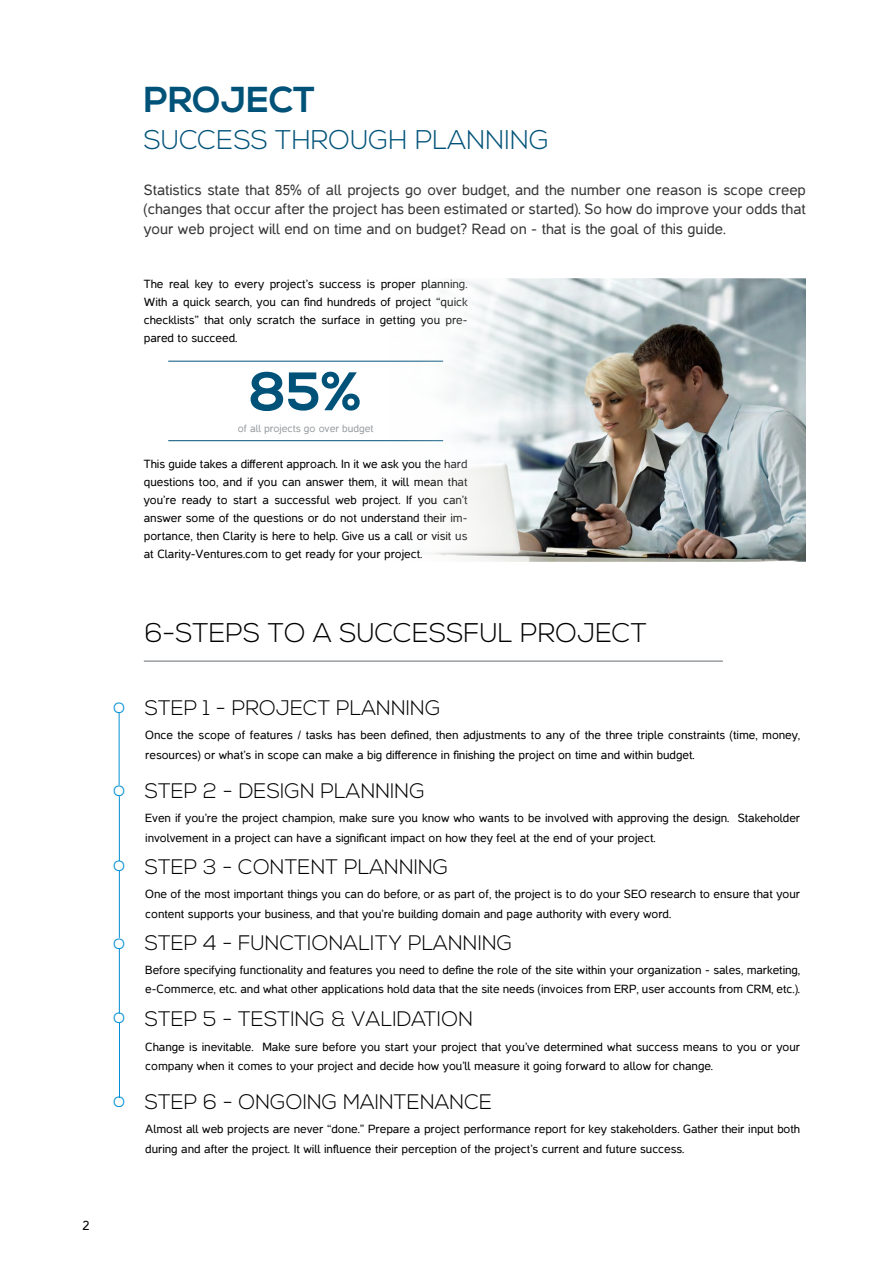
<style>
.page{position:relative;width:893px;height:1263px;background:#fff}
.page>*{position:absolute;margin:0;border:0;box-sizing:border-box;transform-origin:0 0}
.t1{font:700 54px "Nexa";color:#005279}
.t2{font:700 36px "Nexa";color:#005279}
.t3{font:300 27px "Nexa";color:#000}
.t4{font:300 27px "Nexa";color:#005279}
.t5{font:300 21px "Nexa";color:#000}
.t6{font:300 21px "Nexa";color:#008fd5}
.t7{font:15px/19.5px "Casper";color:#363636;text-align:justify}
.t8{font:13.5px "Casper";color:#000}
.t9{font:12px/18px "Casper";color:#000}
.t10{font:10.5px "Casper";color:#999da0}
.s1{color:#008fd5}
</style>
<div class="page">
<hr style="left:119px;top:713px;width:1px;height:72px;background:#008fd5">
<hr style="left:119px;top:796px;width:1px;height:65px;background:#008fd5">
<hr style="left:119px;top:871px;width:1px;height:67px;background:#008fd5">
<hr style="left:119px;top:949px;width:1px;height:65px;background:#008fd5">
<hr style="left:119px;top:1023px;width:1px;height:75px;background:#008fd5">
<hr style="left:144px;top:660px;width:579px;height:2px;background:#999da0">
<hr style="left:168px;top:361px;width:275px;height:1px;background:#005279">
<hr style="left:168px;top:440px;width:275px;height:1px;background:#005279">
<img style="left:379px;top:279px;width:427px;height:282px">
<h2 class="t2" style="left:144px;top:79px;width:173px">PROJECT</h2>
<h3 class="t4" style="left:144px;top:124px;width:407px">SUCCESS THROUGH PLANNING</h3>
<p class="t7" style="left:144px;top:180px;width:663px">Statistics state that 85% of all projects go over budget, and the number one reason is scope creep (changes that occur after the project has been estimated or started). So how do improve your odds that your web project will end on time and on budget? Read on - that is the goal of this guide.</p>
<p class="t9" style="left:144px;top:275px;width:325px;text-align:justify">The real key to every project’s success is proper planning.<br>With a quick search, you can find hundreds of project “quick checklists” that only scratch the surface in getting you pre&shy;pared to succeed.</p>
<h1 class="t1" style="left:249px;top:360px;width:114px">85%</h1>
<p class="t10" style="left:238px;top:423px;width:137px">of all projects go over budget</p>
<p class="t9" style="left:144px;top:455px;width:325px;text-align:justify">This guide takes a different approach. In it we ask you the hard questions too, and if you can answer them, it will mean that you’re ready to start a successful web project. If you can’t answer some of the questions or do not understand their im&shy;portance, then Clarity is here to help. Give us a call or visit us at Clarity-Ventures.com to get ready for your project.</p>
<h3 class="t3" style="left:145px;top:617px;width:504px">6-STEPS TO A SUCCESSFUL PROJECT</h3>
<h3 class="t5" style="left:113px;top:696px;width:329px"><span class="s1">o</span> STEP 1 - PROJECT PLANNING</h3>
<p class="t9" style="left:145px;top:725px;width:656px;line-height:19.5px">Once the scope of features / tasks has been defined, then adjustments to any of the three triple constraints (time, money, resources) or what’s in scope can make a big difference in finishing the project on time and within budget.</p>
<h3 class="t6" style="left:113px;top:776px;width:14px">o</h3>
<h3 class="t5" style="left:145px;top:779px;width:282px">STEP 2 - DESIGN PLANNING</h3>
<p class="t9" style="left:145px;top:808px;width:656px;line-height:19.5px">Even if you’re the project champion, make sure you know who wants to be involved with approving the design. Stakeholder involvement in a project can have a significant impact on how they feel at the end of your project.</p>
<h3 class="t6" style="left:113px;top:852px;width:14px">o</h3>
<h3 class="t5" style="left:145px;top:855px;width:305px">STEP 3 - CONTENT PLANNING</h3>
<p class="t9" style="left:145px;top:884px;width:656px;line-height:19.5px">One of the most important things you can do before, or as part of, the project is to do your SEO research to ensure that your content supports your business, and that you’re building domain and page authority with every word.</p>
<h3 class="t6" style="left:113px;top:929px;width:14px">o</h3>
<h3 class="t5" style="left:145px;top:930px;width:369px">STEP 4 - FUNCTIONALITY PLANNING</h3>
<p class="t9" style="left:145px;top:960px;width:656px;line-height:19.5px">Before specifying functionality and features you need to define the role of the site within your organization - sales, marketing, e-Commerce, etc. and what other applications hold data that the site needs (invoices from ERP, user accounts from CRM, etc.).</p>
<h3 class="t6" style="left:113px;top:1004px;width:14px">o</h3>
<h3 class="t5" style="left:145px;top:1006px;width:330px">STEP 5 - TESTING &amp; VALIDATION</h3>
<p class="t9" style="left:145px;top:1037px;width:656px;line-height:19.5px">Change is inevitable. Make sure before you start your project that you’ve determined what success means to you or your company when it comes to your project and decide how you’ll measure it going forward to allow for change.</p>
<h3 class="t6" style="left:113px;top:1088px;width:14px">o</h3>
<h3 class="t5" style="left:145px;top:1090px;width:349px">STEP 6 - ONGOING MAINTENANCE</h3>
<p class="t9" style="left:145px;top:1119px;width:656px;line-height:19.5px">Almost all web projects are never “done.” Prepare a project performance report for key stakeholders. Gather their input both during and after the project. It will influence their perception of the project’s current and future success.</p>
<p class="t8" style="left:82px;top:1218px;width:9px">2</p>
</div>
